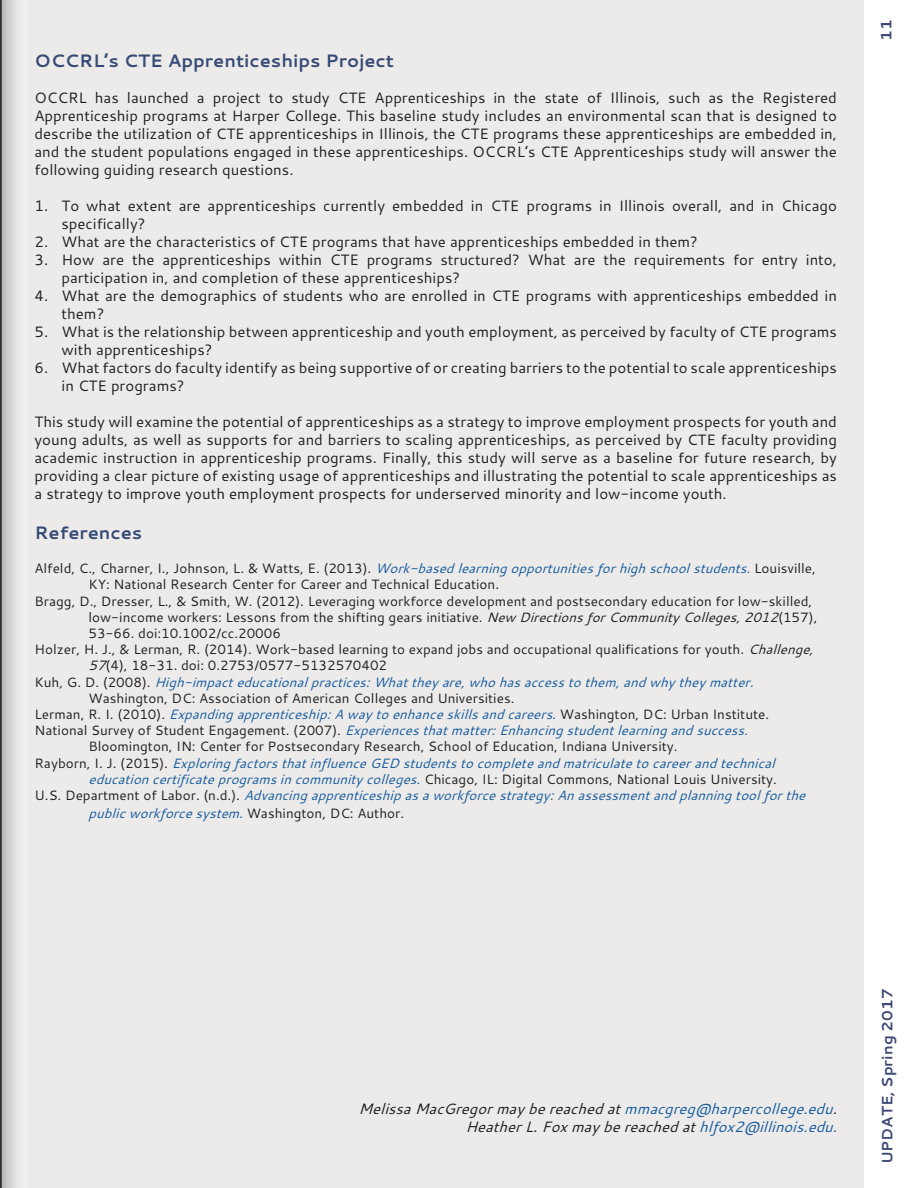
<style>
.page{position:relative;width:918px;height:1188px;background:#fff}
.page>*{position:absolute;margin:0;border:0;box-sizing:border-box;transform-origin:0 0}
.t1{font:700 18px "Cantarell";color:#354a75}
.t2{font:15px/18px "Cantarell";color:#231f20}
.t3{font:italic 15px "Cantarell";color:#231f20}
.t4{font:700 15px "Cantarell";color:#3d4974}
.t5{font:13.5px "Cantarell";color:#231f20}
.t6{font:italic 13.5px "Cantarell";color:#175d9e}
.s1{font-style:italic;color:#175d9e}
.s2{font-style:italic}
.s3{font-style:normal;color:#231f20}
.s4{color:#175d9e}
</style>
<div class="page">
<div style="left:0;top:0;width:864px;height:1188px;background:#edebea"></div>
<svg style="left:0;top:0;width:2px;height:1188px;background:#403e3f"></svg>
<svg style="left:2px;top:0;width:14px;height:1188px;background:#cccbcb"></svg>
<p class="t1" style="left:34px;top:48px;width:361px">OCCRL’s CTE Apprenticeships Project</p>
<p class="t2" style="left:34px;top:89px;width:804px;text-align:justify">OCCRL has launched a project to study CTE Apprenticeships in the state of Illinois, such as the Registered Apprenticeship programs at Harper College. This baseline study includes an environmental scan that is designed to describe the utilization of CTE apprenticeships in Illinois, the CTE programs these apprenticeships are embedded in, and the student populations engaged in these apprenticeships. OCCRL’s CTE Apprenticeships study will answer the following guiding research questions.</p>
<p class="t2" style="left:62px;top:197px;width:777px;text-indent:-27px">1. To what extent are apprenticeships currently embedded in CTE programs in Illinois overall, and in Chicago specifically?</p>
<p class="t2" style="left:34px;top:233px;width:665px">2. What are the characteristics of CTE programs that have apprenticeships embedded in them?</p>
<p class="t2" style="left:62px;top:251px;width:777px;text-indent:-27px">3. How are the apprenticeships within CTE programs structured? What are the requirements for entry into, participation in, and completion of these apprenticeships?</p>
<p class="t2" style="left:62px;top:287px;width:777px;text-indent:-27px">4. What are the demographics of students who are enrolled in CTE programs with apprenticeships embedded in them?</p>
<p class="t2" style="left:62px;top:323px;width:777px;text-indent:-27px">5. What is the relationship between apprenticeship and youth employment, as perceived by faculty of CTE programs with apprenticeships?</p>
<p class="t2" style="left:62px;top:359px;width:777px;text-indent:-27px">6. What factors do faculty identify as being supportive of or creating barriers to the potential to scale apprenticeships in CTE programs?</p>
<p class="t2" style="left:34px;top:413px;width:804px;text-align:justify">This study will examine the potential of apprenticeships as a strategy to improve employment prospects for youth and young adults, as well as supports for and barriers to scaling apprenticeships, as perceived by CTE faculty providing academic instruction in apprenticeship programs. Finally, this study will serve as a baseline for future research, by providing a clear picture of existing usage of apprenticeships and illustrating the potential to scale apprenticeships as a strategy to improve youth employment prospects for underserved minority and low-income youth.</p>
<p class="t1" style="left:34px;top:520px;width:109px">References</p>
<p class="t5" style="left:34px;top:559px;width:783px">Alfeld, C., Charner, I., Johnson, L. &amp; Watts, E. (2013). <span class="s1">Work-based learning opportunities for high school students.</span> Louisville,</p>
<p class="t5" style="left:88px;top:575px;width:412px">KY: National Research Center for Career and Technical Education.</p>
<p class="t5" style="left:34px;top:591px;width:779px">Bragg, D., Dresser, L., &amp; Smith, W. (2012). Leveraging workforce development and postsecondary education for low-skilled,</p>
<p class="t5" style="left:88px;top:608px;width:730px">low-income workers: Lessons from the shifting gears initiative. <span class="s2">New Directions for Community Colleges, 2012</span>(157),</p>
<p class="t5" style="left:88px;top:624px;width:194px">53-66. doi:10.1002/cc.20006</p>
<p class="t5" style="left:34px;top:640px;width:780px">Holzer, H. J., &amp; Lerman, R. (2014). Work-based learning to expand jobs and occupational qualifications for youth. <span class="s2">Challenge,</span></p>
<p class="t5" style="left:88px;top:656px;width:300px"><span class="s2">57</span>(4), 18-31. doi: 0.2753/0577-5132570402</p>
<p class="t6" style="left:34px;top:672px;width:720px"><span class="s3">Kuh, G. D. (2008).</span> High-impact educational practices: What they are, who has access to them, and why they matter.</p>
<p class="t5" style="left:88px;top:689px;width:427px">Washington, DC: Association of American Colleges and Universities.</p>
<p class="t6" style="left:34px;top:705px;width:736px"><span class="s3">Lerman, R. I. (2010).</span> Expanding apprenticeship: A way to enhance skills and careers. <span class="s3">Washington, DC: Urban Institute.</span></p>
<p class="t6" style="left:34px;top:721px;width:715px"><span class="s3">National Survey of Student Engagement. (2007).</span> Experiences that matter: Enhancing student learning and success.</p>
<p class="t5" style="left:88px;top:737px;width:591px">Bloomington, IN: Center for Postsecondary Research, School of Education, Indiana University.</p>
<p class="t6" style="left:34px;top:753px;width:742px"><span class="s3">Rayborn, I. J. (2015).</span> Exploring factors that influence GED students to complete and matriculate to career and technical</p>
<p class="t5" style="left:88px;top:770px;width:690px"><span class="s1">education certificate programs in community colleges.</span> Chicago, IL: Digital Commons, National Louis University.</p>
<p class="t6" style="left:34px;top:786px;width:772px"><span class="s3">U.S. Department of Labor. (n.d.).</span> Advancing apprenticeship as a workforce strategy: An assessment and planning tool for the</p>
<p class="t6" style="left:88px;top:804px;width:317px">public workforce system. <span class="s3">Washington, DC: Author.</span></p>
<p class="t4" style="left:876px;top:41px;width:23px;rotate:-90deg">11</p>
<p class="t3" style="left:358px;top:1098px;width:480px">Melissa MacGregor may be reached at <span class="s4">mmacgreg@harpercollege.edu</span>.</p>
<p class="t3" style="left:466px;top:1116px;width:373px">Heather L. Fox may be reached at <span class="s4">hlfox2@illinois.edu.</span></p>
<p class="t4" style="left:877px;top:1164px;width:177px;rotate:-90deg">UPDATE, Spring 2017</p>
</div>
